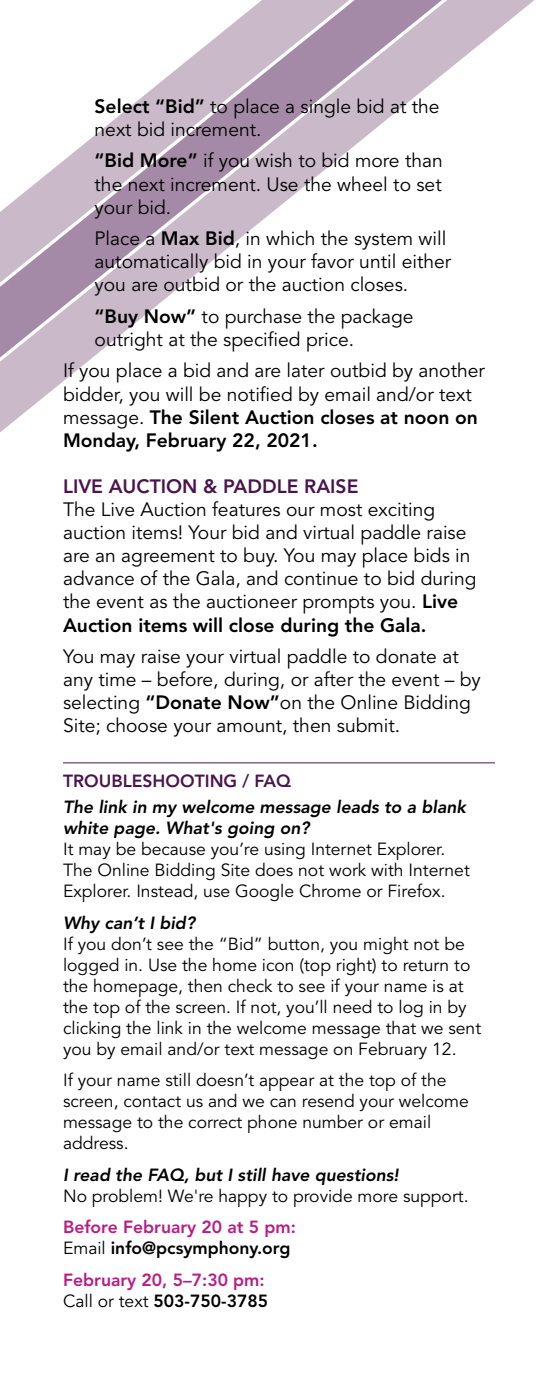
<style>
.page{position:relative;width:536px;height:1386px;background:#fff}
.page>*{position:absolute;margin:0;border:0;box-sizing:border-box;transform-origin:0 0}
.t1{font:19.25px/23.1px "Avenir LT Std";color:#000}
.t2{font:800 19.25px "Avenir LT Std";color:#4a154d}
.t3{font:17.5px/21px "Avenir LT Std";color:#000}
.t4{font:italic 800 17.5px/21px "Avenir LT Std";color:#000}
.t5{font:800 17.5px/21px "Avenir LT Std";color:#b91d82}
.t6{font:800 17.5px "Avenir LT Std";color:#4a154d}
.s1{font-weight:800}
.s2{font-weight:400;color:#000}
.s3{color:#000}
</style>
<div class="page">
<svg style="left:0;top:0;width:495px;height:430px"></svg>
<hr style="left:63px;top:762px;width:432px;height:1px;background:#4a154d">
<p class="t1" style="left:94px;top:96px;width:346px"><span class="s1">Select “Bid”</span> to place a single bid at the next bid increment.</p>
<p class="t1" style="left:94px;top:151px;width:349px;text-align:justify"><span class="s1">“Bid More”</span> if you wish to bid more than the next increment. Use the wheel to set your bid.</p>
<p class="t1" style="left:94px;top:229px;width:358px">Place a <span class="s1">Max Bid</span>, in which the system will automatically bid in your favor until either you are outbid or the auction closes.</p>
<p class="t1" style="left:94px;top:306px;width:320px"><span class="s1">“Buy Now”</span> to purchase the package outright at the specified price.</p>
<p class="t1" style="left:63px;top:361px;width:423px">If you place a bid and are later outbid by another bidder, you will be notified by email and/or text message. <span class="s1">The Silent Auction closes at noon on Monday, February 22, 2021.</span></p>
<p class="t2" style="left:63px;top:478px;width:297px">LIVE AUCTION &amp; PADDLE RAISE</p>
<p class="t1" style="left:63px;top:500px;width:415px">The Live Auction features our most exciting auction items! Your bid and virtual paddle raise are an agreement to buy. You may place bids in advance of the Gala, and continue to bid during the event as the auctioneer prompts you. <span class="s1">Live Auction items will close during the Gala.</span></p>
<p class="t1" style="left:63px;top:647px;width:419px">You may raise your virtual paddle to donate at any time – before, during, or after the event – by selecting <span class="s1">“Donate Now”</span>on the Online Bidding Site; choose your amount, then submit.</p>
<p class="t6" style="left:63px;top:773px;width:229px">TROUBLESHOOTING / FAQ</p>
<p class="t4" style="left:63px;top:798px;width:404px">The link in my welcome message leads to a blank white page. What's going on?</p>
<p class="t3" style="left:63px;top:840px;width:408px">It may be because you’re using Internet Explorer.<br>The Online Bidding Site does not work with Internet<br>Explorer. Instead, use Google Chrome or Firefox.</p>
<p class="t4" style="left:63px;top:914px;width:133px">Why can’t I bid?</p>
<p class="t3" style="left:63px;top:935px;width:419px">If you don’t see the “Bid” button, you might not be logged in. Use the home icon (top right) to return to the homepage, then check to see if your name is at the top of the screen. If not, you’ll need to log in by clicking the link in the welcome message that we sent you by email and/or text message on February 12.</p>
<p class="t3" style="left:63px;top:1071px;width:407px">If your name still doesn’t appear at the top of the screen, contact us and we can resend your welcome message to the correct phone number or email address.</p>
<p class="t4" style="left:63px;top:1166px;width:337px">I read the FAQ, but I still have questions!</p>
<p class="t3" style="left:63px;top:1187px;width:407px">No problem! We're happy to provide more support.</p>
<p class="t5" style="left:63px;top:1218px;width:234px">Before February 20 at 5 pm:<br><span class="s2">Email</span> <span class="s3">info@pcsymphony.org</span></p>
<p class="t5" style="left:63px;top:1270px;width:206px">February 20, 5–7:30 pm:<br><span class="s2">Call or text</span> <span class="s3">503-750-3785</span></p>
</div>
